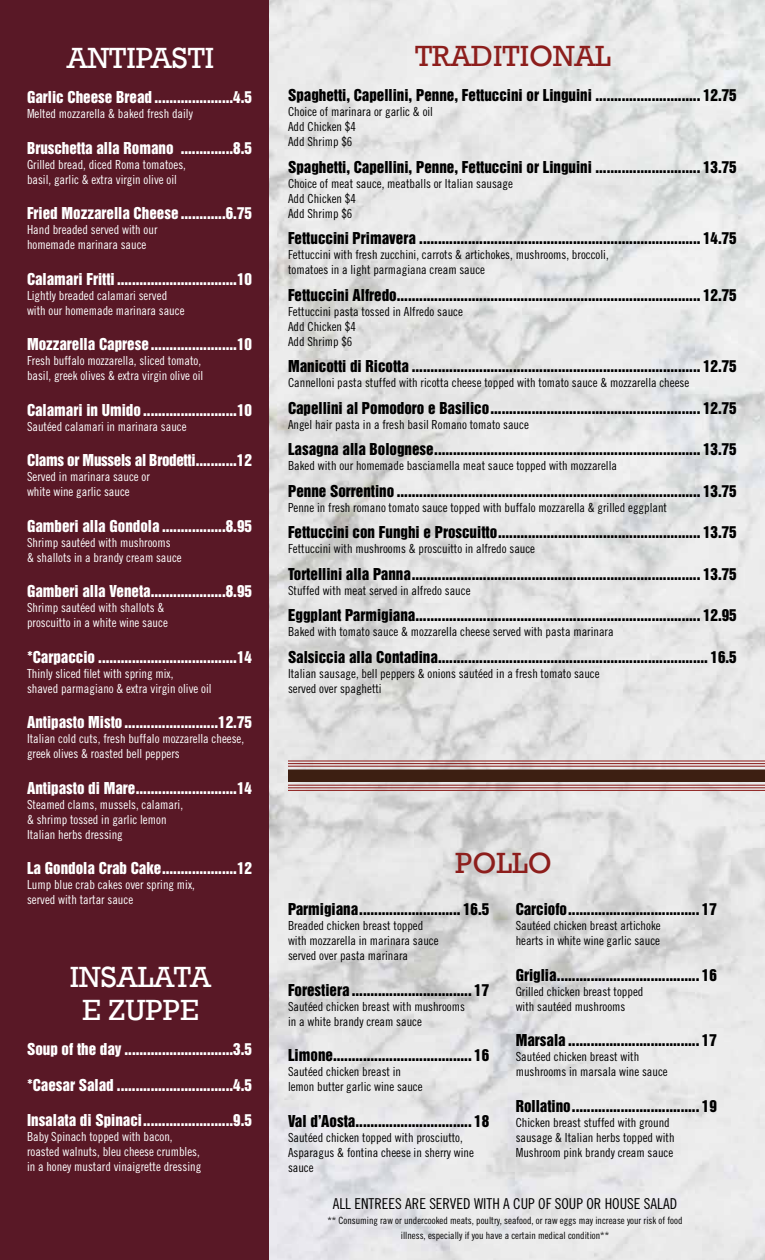
<style>
.page{position:relative;width:765px;height:1260px;background:#fff}
.page>*{position:absolute;margin:0;border:0;box-sizing:border-box;transform-origin:0 0}
.t1{font:30px/32.5px "Rockwell";color:#fff;text-align:center}
.t2{font:30px "Rockwell";color:#8d1e1c}
.t3{font:15px "Helvetica Inserat LT Std";color:#000}
.t4{font:15px "Helvetica Inserat LT Std";color:#fff}
.t5{font:15px "Trade Gothic LT Std Cn 18";color:#000}
.t6{font:15px "Helvetica Inserat LT Std";letter-spacing:-.02em;color:#fff}
.t7{font:12.5px/15px "Trade Gothic LT Std Cn 18";color:#000}
.t8{font:12.5px/15px "Trade Gothic LT Std Cn 18";color:#fff}
.t9{font:10px/15px "Trade Gothic LT Std Cn 18";color:#000;text-align:center}
</style>
<div class="page">
<img style="left:269px;top:0;width:496px;height:1260px">
<div style="left:0;top:0;width:269px;height:1260px;background:#591826"></div>
<div style="left:288px;top:770px;width:477px;height:12px;background:#3d1f12"></div>
<hr style="left:288px;top:760px;width:477px;height:2px;background:#8d1e1c">
<hr style="left:288px;top:763px;width:477px;height:1px;background:#8d1e1c">
<hr style="left:288px;top:766px;width:477px;height:1px;background:#8d1e1c">
<hr style="left:288px;top:785px;width:477px;height:1px;background:#8d1e1c">
<hr style="left:288px;top:787px;width:477px;height:1px;background:#8d1e1c">
<hr style="left:288px;top:790px;width:477px;height:1px;background:#8d1e1c">
<h1 class="t1" style="left:67px;top:42px;width:149px">ANTIPASTI</h1>
<p class="t4" style="left:27px;top:88px;width:227px">Garlic Cheese Bread .....................4.5</p>
<p class="t8" style="left:27px;top:106px;width:167px">Melted mozzarella &amp; baked fresh daily</p>
<p class="t4" style="left:27px;top:139px;width:226px">Bruschetta alla Romano ..............8.5</p>
<p class="t8" style="left:27px;top:156px;width:160px">Grilled bread, diced Roma tomatoes, basil, garlic &amp; extra virgin olive oil</p>
<p class="t4" style="left:27px;top:204px;width:227px">Fried Mozzarella Cheese ............6.75</p>
<p class="t8" style="left:27px;top:222px;width:132px">Hand breaded served with our homemade marinara sauce</p>
<p class="t4" style="left:27px;top:270px;width:227px">Calamari Fritti ................................10</p>
<p class="t8" style="left:27px;top:287px;width:159px">Lightly breaded calamari served with our homemade marinara sauce</p>
<p class="t4" style="left:27px;top:335px;width:227px">Mozzarella Caprese .......................10</p>
<p class="t8" style="left:27px;top:353px;width:178px">Fresh buffalo mozzarella, sliced tomato, basil, greek olives &amp; extra virgin olive oil</p>
<p class="t4" style="left:27px;top:401px;width:227px">Calamari in Umido .........................10</p>
<p class="t8" style="left:27px;top:418px;width:161px">Sautéed calamari in marinara sauce</p>
<p class="t6" style="left:27px;top:451px;width:226px">Clams or Mussels al Brodetti...........12</p>
<p class="t8" style="left:27px;top:469px;width:124px">Served in marinara sauce or white wine garlic sauce</p>
<p class="t4" style="left:27px;top:517px;width:227px">Gamberi alla Gondola .................8.95</p>
<p class="t8" style="left:27px;top:534px;width:156px">Shrimp sautéed with mushrooms<br>&amp; shallots in a brandy cream sauce</p>
<p class="t4" style="left:27px;top:582px;width:227px">Gamberi alla Veneta....................8.95</p>
<p class="t8" style="left:27px;top:600px;width:142px">Shrimp sautéed with shallots &amp; proscuitto in a white wine sauce</p>
<p class="t4" style="left:27px;top:648px;width:227px">*Carpaccio .....................................14</p>
<p class="t8" style="left:27px;top:665px;width:186px">Thinly sliced filet with spring mix,<br>shaved parmagiano &amp; extra virgin olive oil</p>
<p class="t4" style="left:27px;top:713px;width:227px">Antipasto Misto .........................12.75</p>
<p class="t8" style="left:27px;top:731px;width:219px">Italian cold cuts, fresh buffalo mozzarella cheese, greek olives &amp; roasted bell peppers</p>
<p class="t4" style="left:27px;top:779px;width:227px">Antipasto di Mare...........................14</p>
<p class="t8" style="left:27px;top:796px;width:158px">Steamed clams, mussels, calamari, &amp; shrimp tossed in garlic lemon<br>Italian herbs dressing</p>
<p class="t4" style="left:27px;top:859px;width:227px">La Gondola Crab Cake....................12</p>
<p class="t8" style="left:27px;top:877px;width:170px">Lump blue crab cakes over spring mix, served with tartar sauce</p>
<h1 class="t1" style="left:70px;top:961px;width:143px">INSALATA<br>E ZUPPE</h1>
<p class="t4" style="left:27px;top:1040px;width:227px">Soup of the day .............................3.5</p>
<p class="t4" style="left:27px;top:1076px;width:227px">*Caesar Salad ...............................4.5</p>
<p class="t4" style="left:27px;top:1111px;width:226px">Insalata di Spinaci........................9.5</p>
<p class="t8" style="left:27px;top:1129px;width:176px">Baby Spinach topped with bacon, roasted walnuts, bleu cheese crumbles, in a honey mustard vinaigrette dressing</p>
<h1 class="t2" style="left:415px;top:38px;width:197px">TRADITIONAL</h1>
<p class="t3" style="left:288px;top:86px;width:450px">Spaghetti, Capellini, Penne, Fettuccini or Linguini ............................ 12.75</p>
<p class="t7" style="left:288px;top:104px;width:147px">Choice of marinara or garlic &amp; oil<br>Add Chicken $4<br>Add Shrimp $6</p>
<p class="t3" style="left:288px;top:158px;width:450px">Spaghetti, Capellini, Penne, Fettuccini or Linguini ............................ 13.75</p>
<p class="t7" style="left:288px;top:176px;width:226px">Choice of meat sauce, meatballs or Italian sausage<br>Add Chicken $4<br>Add Shrimp $6</p>
<p class="t3" style="left:288px;top:229px;width:450px">Fettuccini Primavera ........................................................................... 14.75</p>
<p class="t7" style="left:288px;top:247px;width:322px">Fettuccini with fresh zucchini, carrots &amp; artichokes, mushrooms, broccoli, tomatoes in a light parmagiana cream sauce</p>
<p class="t3" style="left:288px;top:286px;width:450px">Fettuccini Alfredo................................................................................. 12.75</p>
<p class="t7" style="left:288px;top:304px;width:176px">Fettuccini pasta tossed in Alfredo sauce<br>Add Chicken $4<br>Add Shrimp $6</p>
<p class="t3" style="left:288px;top:357px;width:450px">Manicotti di Ricotta ............................................................................. 12.75</p>
<p class="t7" style="left:288px;top:375px;width:403px">Cannelloni pasta stuffed with ricotta cheese topped with tomato sauce &amp; mozzarella cheese</p>
<p class="t3" style="left:288px;top:399px;width:450px">Capellini al Pomodoro e Basilico........................................................ 12.75</p>
<p class="t7" style="left:288px;top:417px;width:242px">Angel hair pasta in a fresh basil Romano tomato sauce</p>
<p class="t3" style="left:288px;top:440px;width:450px">Lasagna alla Bolognese....................................................................... 13.75</p>
<p class="t7" style="left:288px;top:458px;width:331px">Baked with our homemade basciamella meat sauce topped with mozzarella</p>
<p class="t3" style="left:288px;top:482px;width:450px">Penne Sorrentino ................................................................................. 13.75</p>
<p class="t7" style="left:288px;top:500px;width:381px">Penne in fresh romano tomato sauce topped with buffalo mozzarella &amp; grilled eggplant</p>
<p class="t3" style="left:288px;top:523px;width:450px">Fettuccini con Funghi e Proscuitto...................................................... 13.75</p>
<p class="t7" style="left:288px;top:541px;width:249px">Fettuccini with mushrooms &amp; proscuitto in alfredo sauce</p>
<p class="t3" style="left:288px;top:565px;width:450px">Tortellini alla Panna............................................................................. 13.75</p>
<p class="t7" style="left:288px;top:583px;width:184px">Stuffed with meat served in alfredo sauce</p>
<p class="t3" style="left:288px;top:606px;width:450px">Eggplant Parmigiana............................................................................ 12.95</p>
<p class="t7" style="left:288px;top:624px;width:327px">Baked with tomato sauce &amp; mozzarella cheese served with pasta marinara</p>
<p class="t3" style="left:288px;top:648px;width:450px">Salsiccia alla Contadina........................................................................ 16.5</p>
<p class="t7" style="left:288px;top:666px;width:313px">Italian sausage, bell peppers &amp; onions sautéed in a fresh tomato sauce served over spaghetti</p>
<h1 class="t2" style="left:455px;top:845px;width:98px">POLLO</h1>
<p class="t3" style="left:288px;top:900px;width:203px">Parmigiana........................... 16.5</p>
<p class="t7" style="left:288px;top:918px;width:152px">Breaded chicken breast topped with mozzarella in marinara sauce served over pasta marinara</p>
<p class="t3" style="left:288px;top:981px;width:203px">Forestiera ................................ 17</p>
<p class="t7" style="left:288px;top:999px;width:179px">Sautéed chicken breast with mushrooms in a white brandy cream sauce</p>
<p class="t3" style="left:288px;top:1046px;width:203px">Limone..................................... 16</p>
<p class="t7" style="left:288px;top:1064px;width:136px">Sautéed chicken breast in lemon butter garlic wine sauce</p>
<p class="t3" style="left:288px;top:1112px;width:203px">Val d’Aosta............................... 18</p>
<p class="t7" style="left:288px;top:1130px;width:188px">Sautéed chicken topped with prosciutto,<br>Asparagus &amp; fontina cheese in sherry wine sauce</p>
<p class="t3" style="left:516px;top:900px;width:203px">Carciofo................................... 17</p>
<p class="t7" style="left:516px;top:918px;width:147px">Sautéed chicken breast artichoke hearts in white wine garlic sauce</p>
<p class="t3" style="left:516px;top:966px;width:203px">Griglia...................................... 16</p>
<p class="t7" style="left:516px;top:984px;width:129px">Grilled chicken breast topped with sautéed mushrooms</p>
<p class="t3" style="left:516px;top:1031px;width:203px">Marsala ................................... 17</p>
<p class="t7" style="left:516px;top:1049px;width:154px">Sautéed chicken breast with mushrooms in marsala wine sauce</p>
<p class="t3" style="left:516px;top:1097px;width:203px">Rollatino.................................. 19</p>
<p class="t7" style="left:516px;top:1115px;width:160px">Chicken breast stuffed with ground sausage &amp; Italian herbs topped with<br>Mushroom pink brandy cream sauce</p>
<p class="t5" style="left:333px;top:1195px;width:346px">ALL ENTREES ARE SERVED WITH A CUP OF SOUP OR HOUSE SALAD</p>
<p class="t9" style="left:327px;top:1213px;width:357px">** Consuming raw or undercooked meats, poultry, seafood, or raw eggs may increase your risk of food illness, especially if you have a certain medical condition**</p>
</div>
